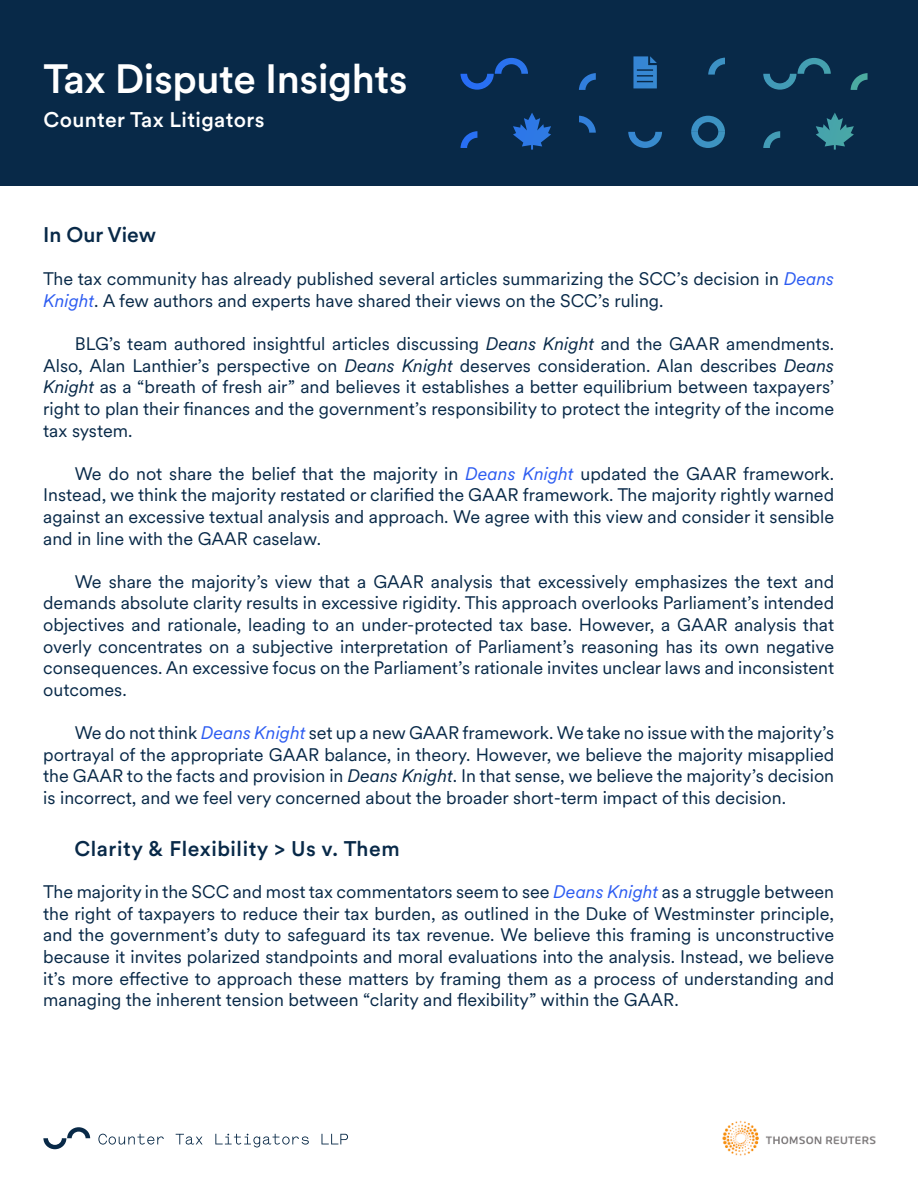
<style>
.page{position:relative;width:918px;height:1188px;background:#fff}
.page>*{position:absolute;margin:0;border:0;box-sizing:border-box;transform-origin:0 0}
.t1{font:500 40.5px "Circular XX";letter-spacing:-.01em;color:#fff}
.Sub_Heading{font:500 21px "Circular XX";letter-spacing:.025em;color:#082948}
.t2{font:500 21px "Circular XX";letter-spacing:.02em;color:#fff}
.Sub_Heading-2{font:500 21px "Circular XX";color:#082948}
.t3{font:18px/21.6px "Circular XX";color:#082948;text-align:justify}
.s1{font-style:italic;color:#2d5cf1}
.s2{font-style:italic}
</style>
<div class="page">
<img style="left:722px;top:1120px;width:154px;height:36px">
<div style="left:0;top:0;width:918px;height:186px;background:#082948"></div>
<svg style="left:513px;top:113px;width:38px;height:37px"></svg>
<svg style="left:628px;top:132px;width:34px;height:16px"></svg>
<svg style="left:691px;top:116px;width:34px;height:32px"></svg>
<svg style="left:579px;top:116px;width:17px;height:17px"></svg>
<svg style="left:461px;top:131px;width:16px;height:17px"></svg>
<svg style="left:633px;top:56px;width:24px;height:32px"></svg>
<svg style="left:461px;top:58px;width:67px;height:32px"></svg>
<svg style="left:708px;top:58px;width:17px;height:17px"></svg>
<svg style="left:579px;top:73px;width:17px;height:17px"></svg>
<svg style="left:816px;top:113px;width:38px;height:37px"></svg>
<svg style="left:763px;top:131px;width:17px;height:17px"></svg>
<svg style="left:763px;top:58px;width:68px;height:32px"></svg>
<svg style="left:851px;top:73px;width:17px;height:17px"></svg>
<svg style="left:98px;top:1134px;width:66px;height:11px"></svg>
<svg style="left:176px;top:1134px;width:27px;height:11px"></svg>
<svg style="left:215px;top:1134px;width:94px;height:13px"></svg>
<svg style="left:322px;top:1134px;width:26px;height:10px"></svg>
<svg style="left:43px;top:1127px;width:47px;height:22px"></svg>
<p class="t1" style="left:44px;top:51px;width:366px">Tax Dispute Insights</p>
<p class="t2" style="left:44px;top:105px;width:223px">Counter Tax Litigators</p>
<p class="Sub_Heading-2" style="left:43px;top:221px;width:114px">In Our View</p>
<p class="t3" style="left:43px;top:268px;width:792px">The tax community has already published several articles summarizing the SCC’s decision in <span class="s1">Deans<br>Knight</span>. A few authors and experts have shared their views on the SCC’s ruling.</p>
<p class="t3" style="left:43px;top:332px;width:793px;text-indent:32px">BLG’s team authored insightful articles discussing <span class="s2">Deans Knight</span> and the GAAR amendments.<br>Also, Alan Lanthier’s perspective on <span class="s2">Deans Knight</span> deserves consideration. Alan describes <span class="s2">Deans Knight</span> as a “breath of fresh air” and believes it establishes a better equilibrium between taxpayers’ right to plan their finances and the government’s responsibility to protect the integrity of the income tax system.</p>
<p class="t3" style="left:43px;top:462px;width:792px;text-indent:32px">We do not share the belief that the majority in <span class="s1">Deans Knight</span> updated the GAAR framework.<br>Instead, we think the majority restated or clarified the GAAR framework. The majority rightly warned against an excessive textual analysis and approach. We agree with this view and consider it sensible and in line with the GAAR caselaw.</p>
<p class="t3" style="left:43px;top:570px;width:793px;text-indent:32px">We share the majority’s view that a GAAR analysis that excessively emphasizes the text and demands absolute clarity results in excessive rigidity. This approach overlooks Parliament’s intended objectives and rationale, leading to an under-protected tax base. However, a GAAR analysis that overly concentrates on a subjective interpretation of Parliament’s reasoning has its own negative consequences. An excessive focus on the Parliament’s rationale invites unclear laws and inconsistent outcomes.</p>
<p class="t3" style="left:43px;top:721px;width:793px;text-indent:32px">We do not think <span class="s1">Deans Knight</span> set up a new GAAR framework. We take no issue with the majority’s portrayal of the appropriate GAAR balance, in theory. However, we believe the majority misapplied the GAAR to the facts and provision in <span class="s2">Deans Knight</span>. In that sense, we believe the majority’s decision is incorrect, and we feel very concerned about the broader short-term impact of this decision.</p>
<p class="Sub_Heading" style="left:75px;top:835px;width:327px">Clarity &amp; Flexibility &gt; Us v. Them</p>
<p class="t3" style="left:43px;top:880px;width:793px">The majority in the SCC and most tax commentators seem to see <span class="s1">Deans Knight</span> as a struggle between the right of taxpayers to reduce their tax burden, as outlined in the Duke of Westminster principle, and the government’s duty to safeguard its tax revenue. We believe this framing is unconstructive because it invites polarized standpoints and moral evaluations into the analysis. Instead, we believe it’s more effective to approach these matters by framing them as a process of understanding and managing the inherent tension between “clarity and flexibility” within the GAAR.</p>
</div>
